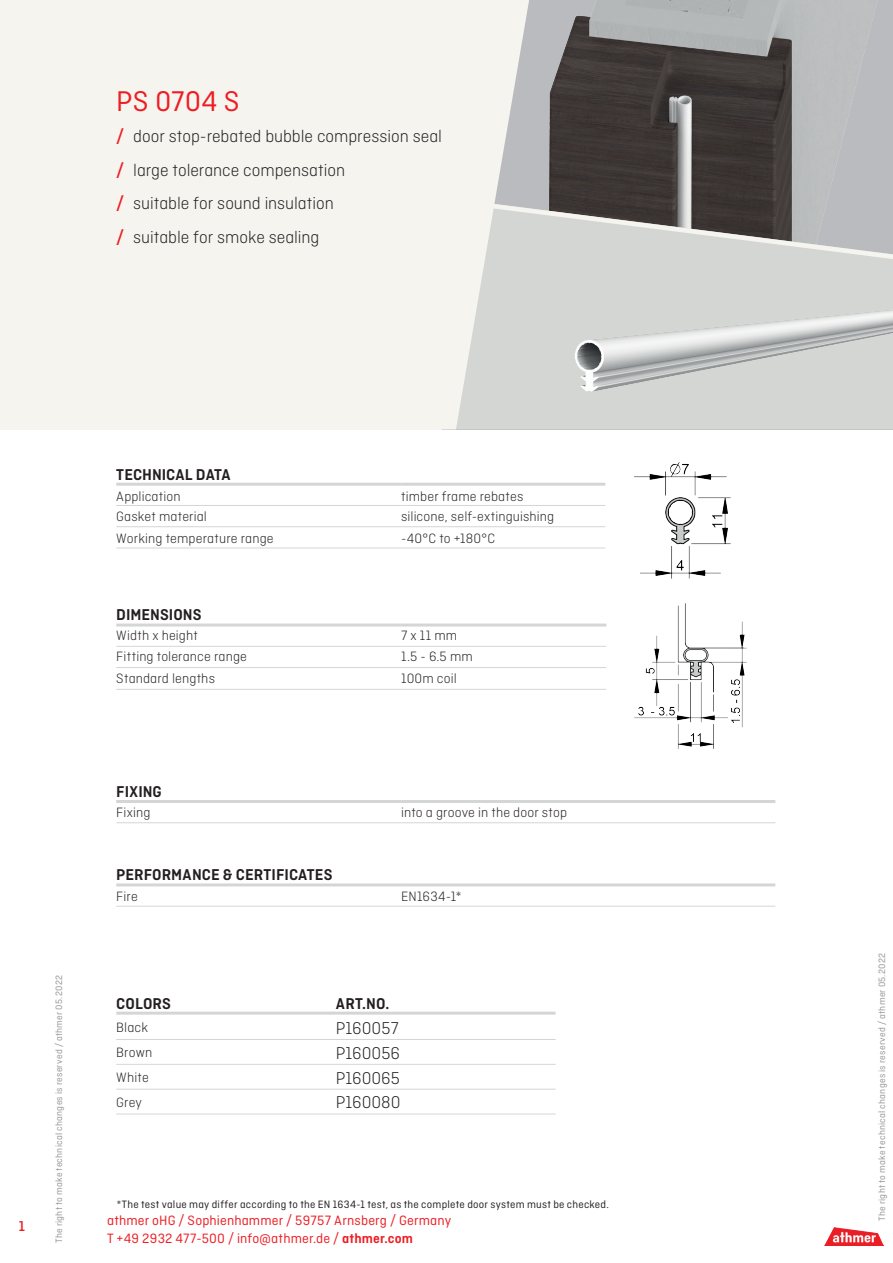
<style>
.page{position:relative;width:893px;height:1263px;background:#fff}
.page>*{position:absolute;margin:0;border:0;box-sizing:border-box;transform-origin:0 0}
.t1{font:30px "Ciutadella";letter-spacing:.005em;color:#ee1d23}
.t2{font:300 18px/33.8px "Ciutadella";letter-spacing:-.005em;color:#231f20}
.t3{font:600 16.5px "Ciutadella";color:#231f20}
.t4{font:500 15px "Ciutadella";color:#ee1d23}
.t5{font:300 14.25px "Ciutadella";letter-spacing:.01em;color:#231f20}
.t6{font:14.25px "Ciutadella";letter-spacing:.01em;color:#ee1d23}
.t7{font:11.25px "Ciutadella";letter-spacing:.02em;color:#231f20}
.t8{font:9.75px "Ciutadella";letter-spacing:.025em;color:#939598}
.s1{font-weight:500;color:#ee1d23}
.s2{font-weight:600}
</style>
<div class="page">
<div style="left:0;top:0;width:893px;height:429px;background:#f5f4ef"></div>
<img style="left:529px;top:0;width:362px;height:197px">
<div style="left:529px;top:259px;width:14px;height:170px;background:#d4d6d4"></div>
<img style="left:543px;top:259px;width:349px;height:170px">
<svg style="left:529px;top:197px;width:363px;height:62px;background:#a3a2a1"></svg>
<svg style="left:456px;top:2px;width:73px;height:427px"></svg>
<img style="left:824px;top:1228px;width:60px;height:17px">
<img style="left:635px;top:463px;width:95px;height:115px">
<img style="left:635px;top:604px;width:111px;height:145px">
<hr style="left:116px;top:505px;width:285px;height:1px;background:#d4d6d4">
<hr style="left:401px;top:505px;width:204px;height:1px;background:#d4d6d4">
<hr style="left:116px;top:526px;width:285px;height:1px;background:#d4d6d4">
<hr style="left:401px;top:526px;width:204px;height:1px;background:#d4d6d4">
<hr style="left:116px;top:548px;width:285px;height:1px;background:#d4d6d4">
<hr style="left:401px;top:548px;width:204px;height:1px;background:#d4d6d4">
<hr style="left:116px;top:483px;width:285px;height:3px;background:#d4d6d4">
<hr style="left:401px;top:483px;width:204px;height:3px;background:#d4d6d4">
<hr style="left:116px;top:667px;width:285px;height:1px;background:#d4d6d4">
<hr style="left:401px;top:667px;width:205px;height:1px;background:#d4d6d4">
<hr style="left:116px;top:689px;width:285px;height:1px;background:#d4d6d4">
<hr style="left:401px;top:689px;width:205px;height:1px;background:#d4d6d4">
<hr style="left:116px;top:646px;width:285px;height:1px;background:#d4d6d4">
<hr style="left:401px;top:646px;width:205px;height:1px;background:#d4d6d4">
<hr style="left:116px;top:623px;width:285px;height:3px;background:#d4d6d4">
<hr style="left:401px;top:623px;width:205px;height:3px;background:#d4d6d4">
<hr style="left:116px;top:1039px;width:220px;height:1px;background:#d4d6d4">
<hr style="left:336px;top:1039px;width:220px;height:1px;background:#d4d6d4">
<hr style="left:116px;top:1064px;width:220px;height:1px;background:#d4d6d4">
<hr style="left:336px;top:1064px;width:220px;height:1px;background:#d4d6d4">
<hr style="left:116px;top:1089px;width:220px;height:1px;background:#d4d6d4">
<hr style="left:336px;top:1089px;width:220px;height:1px;background:#d4d6d4">
<hr style="left:116px;top:1114px;width:220px;height:1px;background:#d4d6d4">
<hr style="left:336px;top:1114px;width:220px;height:1px;background:#d4d6d4">
<hr style="left:116px;top:1012px;width:220px;height:3px;background:#d4d6d4">
<hr style="left:336px;top:1012px;width:220px;height:3px;background:#d4d6d4">
<hr style="left:116px;top:800px;width:285px;height:3px;background:#d4d6d4">
<hr style="left:401px;top:800px;width:374px;height:3px;background:#d4d6d4">
<hr style="left:116px;top:822px;width:285px;height:1px;background:#d4d6d4">
<hr style="left:401px;top:822px;width:374px;height:1px;background:#d4d6d4">
<hr style="left:116px;top:883px;width:285px;height:3px;background:#d4d6d4">
<hr style="left:401px;top:883px;width:374px;height:3px;background:#d4d6d4">
<hr style="left:116px;top:906px;width:285px;height:1px;background:#d4d6d4">
<hr style="left:401px;top:906px;width:374px;height:1px;background:#d4d6d4">
<h1 class="t1" style="left:116px;top:85px;width:125px">PS 0704 S</h1>
<p class="t2" style="left:116px;top:119px;width:327px"><span class="s1">/</span> door stop-rebated bubble compression seal <span class="s1">/</span> large tolerance compensation<br><span class="s1">/</span> suitable for sound insulation<br><span class="s1">/</span> suitable for smoke sealing</p>
<p class="t3" style="left:116px;top:465px;width:116px">TECHNICAL DATA</p>
<p class="t5" style="left:116px;top:488px;width:66px">Application</p>
<p class="t5" style="left:401px;top:488px;width:124px">timber frame rebates</p>
<p class="t5" style="left:116px;top:509px;width:92px">Gasket material</p>
<p class="t5" style="left:401px;top:509px;width:155px">silicone, self-extinguishing</p>
<p class="t5" style="left:116px;top:530px;width:159px">Working temperature range</p>
<p class="t5" style="left:401px;top:530px;width:96px">-40°C to +180°C</p>
<p class="t3" style="left:116px;top:606px;width:87px">DIMENSIONS</p>
<p class="t5" style="left:116px;top:628px;width:83px">Width x height</p>
<p class="t5" style="left:401px;top:628px;width:58px">7 x 11 mm</p>
<p class="t5" style="left:116px;top:649px;width:132px">Fitting tolerance range</p>
<p class="t5" style="left:401px;top:649px;width:73px">1.5 - 6.5 mm</p>
<p class="t5" style="left:116px;top:670px;width:100px">Standard lengths</p>
<p class="t5" style="left:401px;top:670px;width:57px">100m coil</p>
<p class="t3" style="left:116px;top:782px;width:47px">FIXING</p>
<p class="t5" style="left:116px;top:805px;width:36px">Fixing</p>
<p class="t5" style="left:401px;top:805px;width:167px">into a groove in the door stop</p>
<p class="t3" style="left:116px;top:865px;width:218px">PERFORMANCE &amp; CERTIFICATES</p>
<p class="t5" style="left:116px;top:888px;width:23px">Fire</p>
<p class="t5" style="left:401px;top:888px;width:62px">EN1634-1*</p>
<p class="t8" style="left:54px;top:1243px;width:270px;rotate:-90deg">The right to make technical changes is reserved / athmer 05.2022</p>
<p class="t3" style="left:116px;top:994px;width:56px">COLORS</p>
<p class="t3" style="left:336px;top:994px;width:55px">ART.NO.</p>
<p class="t5" style="left:116px;top:1020px;width:33px">Black</p>
<p class="t2" style="left:336px;top:1011px;width:64px">P160057</p>
<p class="t5" style="left:116px;top:1045px;width:38px">Brown</p>
<p class="t2" style="left:336px;top:1036px;width:66px">P160056</p>
<p class="t5" style="left:116px;top:1070px;width:34px">White</p>
<p class="t2" style="left:336px;top:1061px;width:66px">P160065</p>
<p class="t5" style="left:116px;top:1095px;width:27px">Grey</p>
<p class="t2" style="left:336px;top:1085px;width:66px">P160080</p>
<p class="t7" style="left:117px;top:1198px;width:493px">*The test value may differ according to the EN 1634-1 test, as the complete door system must be checked.</p>
<p class="t4" style="left:19px;top:1217px;width:8px">1</p>
<p class="t6" style="left:107px;top:1213px;width:346px">athmer oHG / Sophienhammer / 59757 Arnsberg / Germany</p>
<p class="t6" style="left:107px;top:1231px;width:307px">T +49 2932 477-500 / info@athmer.de / <span class="s2">athmer.com</span></p>
<p class="t8" style="left:876px;top:1221px;width:270px;rotate:-90deg">The right to make technical changes is reserved / athmer 05.2022</p>
</div>
